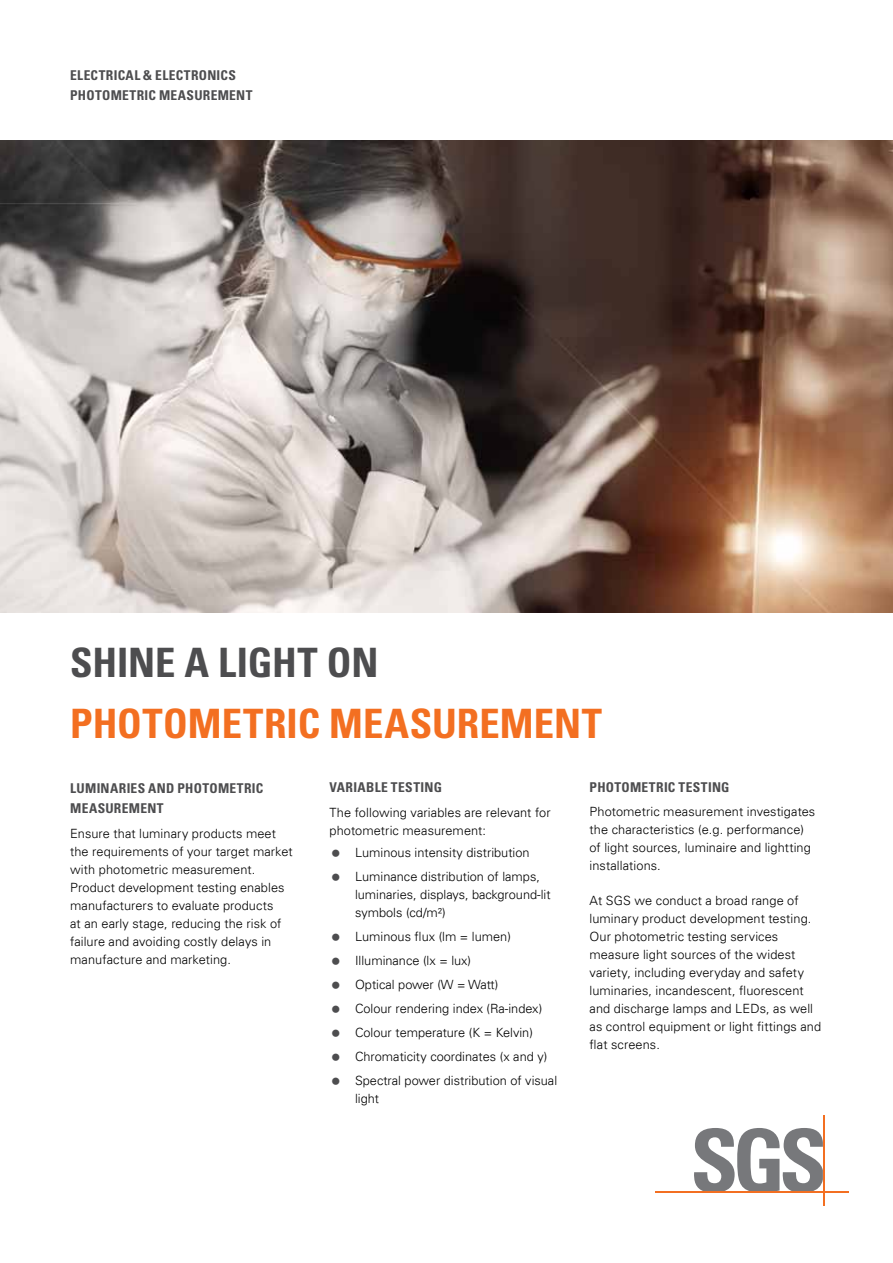
<style>
.page{position:relative;width:893px;height:1263px;background:#fff}
.page>*{position:absolute;margin:0;border:0;box-sizing:border-box;transform-origin:0 0}
.t1{font:700 condensed 40.5px "Univers";color:#f36f21}
.t2{font:700 condensed 40.5px "Univers";letter-spacing:-.005em;color:#4d4d4f}
.t3{font:700 condensed 13.5px/20.2px "Univers";letter-spacing:.03em;color:#4d4d4f}
.t4{font:300 12.75px/18px "Univers LT";letter-spacing:.005em;color:#000}
</style>
<div class="page">
<svg style="left:694px;top:1128px;width:129px;height:63px"></svg>
<hr style="left:655px;top:1191px;width:194px;height:2px;background:#f36f21">
<hr style="left:823px;top:1115px;width:1px;height:91px;background:#f36f21">
<img style="left:0;top:140px;width:893px;height:472px">
<p class="t3" style="left:70px;top:65px;width:184px">ELECTRICAL &amp; ELECTRONI CS<br>PHOTOMETRIC MEASUREMENT</p>
<h1 class="t2" style="left:70px;top:638px;width:310px">SHINE A LIGHT ON</h1>
<h1 class="t1" style="left:70px;top:699px;width:47px">PHOTO</h1>
<h1 class="t1" style="left:188px;top:699px;width:369px">METRIC MEASUREMENT</h1>
<p class="t3" style="left:70px;top:778px;width:194px">LUMINARIES AND PHOTOMETRIC<br>MEASUREMENT</p>
<p class="t4" style="left:70px;top:824px;width:224px">Ensure that luminary products meet the requirements of your target market with photometric measurement.<br>Product development testing enables manufacturers to evaluate products<br>at an early stage, reducing the risk of failure and avoiding costly delays in manufacture and marketing.</p>
<p class="t3" style="left:330px;top:777px;width:114px">VARIABLE TESTING</p>
<p class="t4" style="left:330px;top:803px;width:223px">The following variables are relevant for photometric measurement:</p>
<p class="t4" style="left:355px;top:840px;width:186px;line-height:24px">Luminous intensity distribution<br>Luminance distribution of lamps,</p>
<p class="t4" style="left:355px;top:885px;width:197px">luminaries, displays, background-lit symbols (cd/m²)</p>
<p class="t4" style="left:355px;top:924px;width:204px;line-height:24px">Luminous flux (lm = lumen)<br>Illuminance (lx = lux)<br>Optical power (W = Watt)<br>Colour rendering index (Ra-index)<br>Colour temperature (K = Kelvin)<br>Chromaticity coordinates (x and y)<br>Spectral power distribution of visual</p>
<p class="t4" style="left:355px;top:1089px;width:26px">light</p>
<p class="t3" style="left:590px;top:777px;width:141px">PHOTOMETRIC TESTING</p>
<p class="t4" style="left:590px;top:803px;width:227px">Photometric measurement investigates the characteristics (e.g. performance) of light sources, luminaire and lightting installations.</p>
<p class="t4" style="left:590px;top:891px;width:233px">At SGS we conduct a broad range of luminary product development testing.<br>Our photometric testing services measure light sources of the widest variety, including everyday and safety luminaries, incandescent, fluorescent and discharge lamps and LEDs, as well as control equipment or light fittings and flat screens.</p>
</div>
